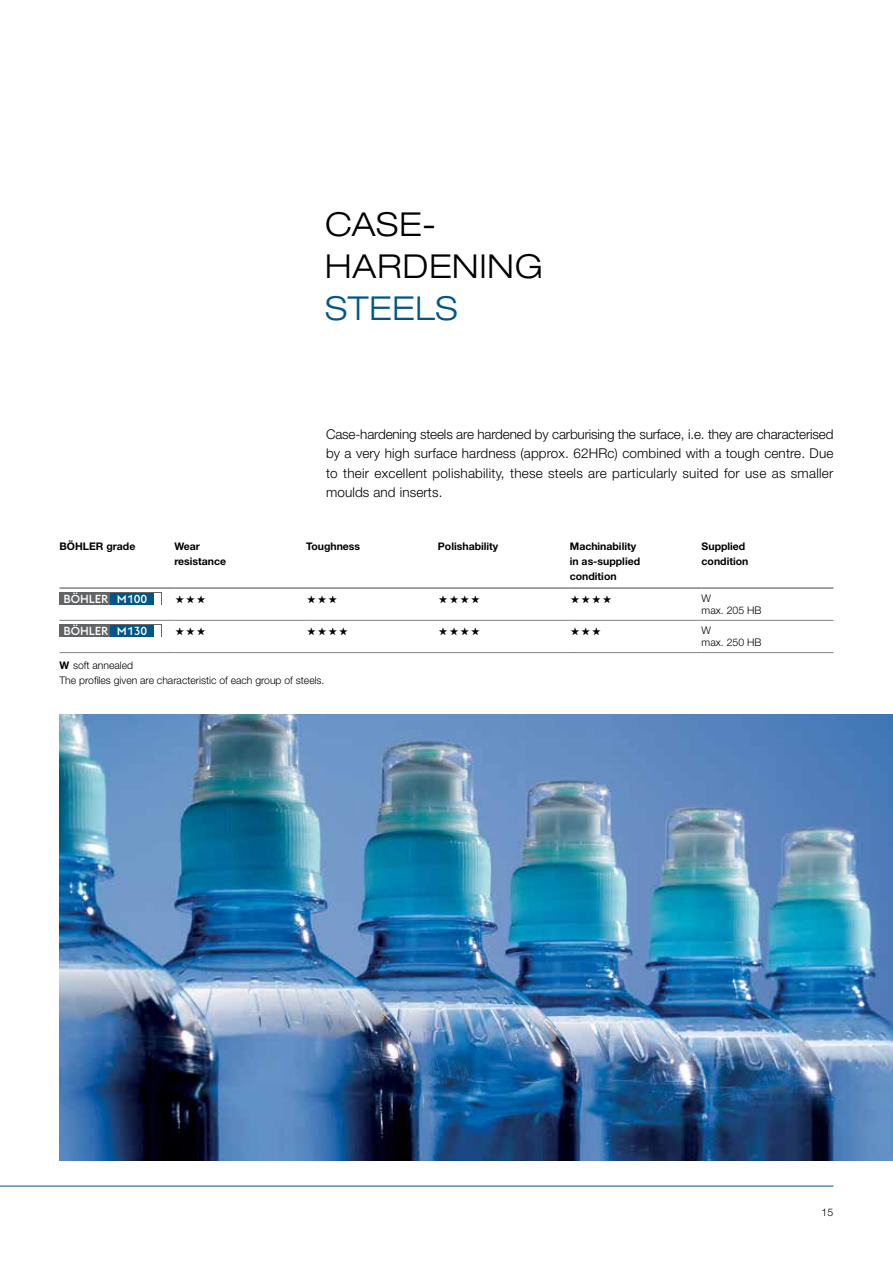
<style>
.page{position:relative;width:893px;height:1263px;background:#fff}
.page>*{position:absolute;margin:0;border:0;box-sizing:border-box;transform-origin:0 0}
.t1{font:300 expanded 33px/42px "Helvetica Neue LT Std";letter-spacing:.025em;color:#000}
.t2{font:300 expanded 33px "Helvetica Neue LT Std";letter-spacing:.02em;color:#005785}
.t3{font:300 13.5px/19.5px "Helvetica Neue LT Std";letter-spacing:.02em;color:#000;text-align:justify}
.t4{font:500 11.55px "voestalpine";color:#fff}
.t5{font:700 10.5px/15px "Helvetica Neue LT Std";color:#000}
.t6{font:300 10.5px/12px "Helvetica Neue LT Std";color:#000}
.s1{font-weight:700}
</style>
<div class="page">
<hr style="left:0;top:1186px;width:833px;height:1px;background:#005785">
<svg style="left:60px;top:619px;width:773px;height:35px"></svg>
<hr style="left:60px;top:620px;width:114px;height:1px;background:#808285">
<hr style="left:60px;top:652px;width:114px;height:1px;background:#808285">
<hr style="left:60px;top:587px;width:114px;height:2px;background:#808285">
<hr style="left:174px;top:587px;width:132px;height:2px;background:#808285">
<hr style="left:306px;top:587px;width:132px;height:2px;background:#808285">
<hr style="left:438px;top:587px;width:132px;height:2px;background:#808285">
<hr style="left:570px;top:587px;width:132px;height:2px;background:#808285">
<hr style="left:702px;top:587px;width:131px;height:2px;background:#808285">
<hr style="left:174px;top:620px;width:132px;height:1px;background:#808285">
<hr style="left:306px;top:620px;width:132px;height:1px;background:#808285">
<hr style="left:438px;top:620px;width:132px;height:1px;background:#808285">
<hr style="left:570px;top:620px;width:132px;height:1px;background:#808285">
<hr style="left:702px;top:620px;width:131px;height:1px;background:#808285">
<hr style="left:174px;top:652px;width:132px;height:1px;background:#808285">
<hr style="left:306px;top:652px;width:132px;height:1px;background:#808285">
<hr style="left:438px;top:652px;width:132px;height:1px;background:#808285">
<hr style="left:570px;top:652px;width:132px;height:1px;background:#808285">
<hr style="left:702px;top:652px;width:131px;height:1px;background:#808285">
<div style="left:60px;top:592px;width:102px;height:13px;background:#636466"></div>
<div style="left:111px;top:593px;width:43px;height:11px;background:#005785"></div>
<div style="left:155px;top:593px;width:6px;height:11px;background:#fff"></div>
<div style="left:60px;top:625px;width:102px;height:12px;background:#636466"></div>
<div style="left:111px;top:625px;width:43px;height:11px;background:#005785"></div>
<div style="left:155px;top:625px;width:6px;height:11px;background:#fff"></div>
<img style="left:60px;top:714px;width:833px;height:447px">
<svg style="left:176px;top:627px;width:29px;height:8px"></svg>
<svg style="left:307px;top:627px;width:41px;height:8px"></svg>
<svg style="left:439px;top:627px;width:40px;height:8px"></svg>
<svg style="left:571px;top:627px;width:30px;height:8px"></svg>
<h1 class="t1" style="left:325px;top:203px;width:219px">CASE-<br>HARDENING</h1>
<h1 class="t2" style="left:325px;top:289px;width:134px">STEELS</h1>
<p class="t3" style="left:326px;top:424px;width:509px">Case-hardening steels are hardened by carburising the surface, i.e. they are characterised by a very high surface hardness (approx. 62HRc) combined with a tough centre. Due to their excellent polishability, these steels are particularly suited for use as smaller moulds and inserts.</p>
<p class="t5" style="left:60px;top:538px;width:77px">BÖHLER grade</p>
<p class="t5" style="left:174px;top:538px;width:53px">Wear resistance</p>
<p class="t5" style="left:306px;top:538px;width:56px">Toughness</p>
<p class="t5" style="left:438px;top:538px;width:62px">Polishability</p>
<p class="t5" style="left:570px;top:538px;width:72px">Machinability in as-supplied condition</p>
<p class="t5" style="left:702px;top:538px;width:48px">Supplied condition</p>
<p class="t4" style="left:63px;top:592px;width:86px">BÖHLER M100</p>
<p class="t6" style="left:702px;top:592px;width:61px">W<br>max. 205 HB</p>
<p class="t4" style="left:63px;top:624px;width:86px">BÖHLER M130</p>
<p class="t6" style="left:702px;top:624px;width:61px">W<br>max. 250 HB</p>
<p class="t6" style="left:60px;top:657px;width:266px;line-height:15px"><span class="s1">W</span> soft annealed<br>The profiles given are characteristic of each group of steels.</p>
<p class="t6" style="left:821px;top:1206px;width:13px">15</p>
</div>
